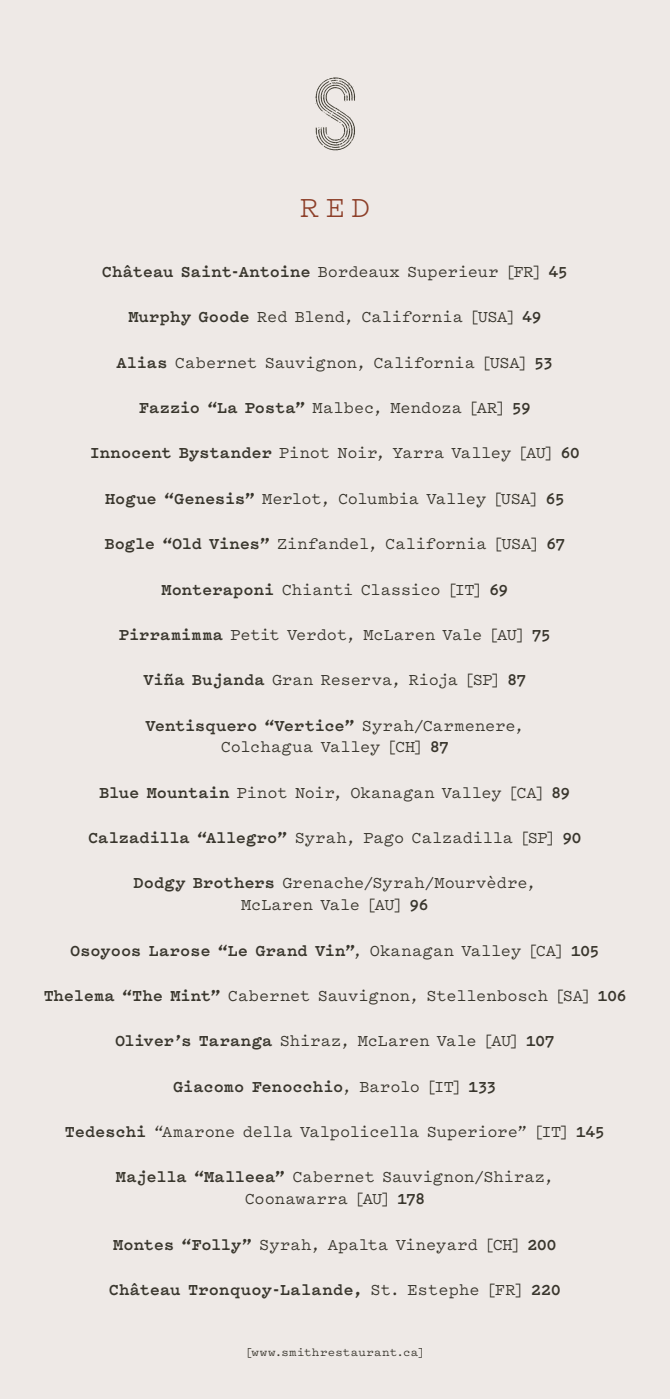
<style>
.page{position:relative;width:670px;height:1399px;background:#eee9e6}
.page>*{position:absolute;margin:0;border:0;box-sizing:border-box;transform-origin:0 0}
.t1{font:31.5px "Pitch";color:#98462e}
.t2{font:500 17.5px/21.7px "Pitch";letter-spacing:-.005em;color:#3e3c32;text-align:center;scale:.95 1}
.t3{font:700 17.5px "Pitch";color:#3e3c32;scale:.95 1}
.t4{font:500 12.25px "Pitch";letter-spacing:.02em;color:#3e3c32}
.s1{font-weight:500}
.s2{font-weight:700}
</style>
<div class="page">
<img style="left:315px;top:77px;width:41px;height:74px">
<h1 class="t1" style="left:299px;top:186px;width:73px">RED</h1>
<p class="t3" style="left:102px;top:260px;width:492px">Château Saint-Antoine <span class="s1">Bordeaux Superieur [FR]</span> 45</p>
<p class="t2" style="left:128px;top:305px;width:436px"><span class="s2">Murphy Goode</span> Red Blend, California [USA] <span class="s2">49</span></p>
<p class="t2" style="left:117px;top:351px;width:461px"><span class="s2">Alias</span> Cabernet Sauvignon, California [USA] <span class="s2">53</span></p>
<p class="t2" style="left:139px;top:396px;width:414px"><span class="s2">Fazzio “La Posta”</span> Malbec, Mendoza [AR] <span class="s2">59</span></p>
<p class="t2" style="left:90px;top:442px;width:517px"><span class="s2">Innocent Bystander</span> Pinot Noir, Yarra Valley [AU] <span class="s2">60</span></p>
<p class="t2" style="left:105px;top:487px;width:485px"><span class="s2">Hogue “Genesis”</span> Merlot, Columbia Valley [USA] <span class="s2">65</span></p>
<p class="t2" style="left:105px;top:532px;width:486px"><span class="s2">Bogle “Old Vines”</span> Zinfandel, California [USA] <span class="s2">67</span></p>
<p class="t2" style="left:162px;top:578px;width:366px"><span class="s2">Monteraponi</span> Chianti Classico [IT] <span class="s2">69</span></p>
<p class="t2" style="left:119px;top:623px;width:456px"><span class="s2">Pirramimma</span> Petit Verdot, McLaren Vale [AU] <span class="s2">75</span></p>
<p class="t2" style="left:144px;top:668px;width:404px"><span class="s2">Viña Bujanda</span> Gran Reserva, Rioja [SP] <span class="s2">87</span></p>
<p class="t2" style="left:145px;top:714px;width:400px"><span class="s2">Ventisquero “Vertice”</span> Syrah/Carmenere,<br>Colchagua Valley [CH] <span class="s2">87</span></p>
<p class="t2" style="left:99px;top:781px;width:497px"><span class="s2">Blue Mountain</span> Pinot Noir, Okanagan Valley [CA] <span class="s2">89</span></p>
<p class="t2" style="left:88px;top:826px;width:521px"><span class="s2">Calzadilla “Allegro”</span> Syrah, Pago Calzadilla [SP] <span class="s2">90</span></p>
<p class="t2" style="left:133px;top:871px;width:425px"><span class="s2">Dodgy Brothers</span> Grenache/Syrah/Mourvèdre,<br>McLaren Vale [AU] <span class="s2">96</span></p>
<p class="t3" style="left:70px;top:938px;width:558px">Osoyoos Larose “Le Grand Vin”<span class="s1">, Okanagan Valley [CA]</span> 105</p>
<p class="t2" style="left:43px;top:984px;width:615px"><span class="s2">Thelema “The Mint”</span> Cabernet Sauvignon, Stellenbosch [SA] <span class="s2">106</span></p>
<p class="t2" style="left:115px;top:1029px;width:464px"><span class="s2">Oliver’s Taranga</span> Shiraz, McLaren Vale [AU] <span class="s2">107</span></p>
<p class="t3" style="left:173px;top:1074px;width:342px">Giacomo Fenocchio<span class="s1">, Barolo [IT]</span> 133</p>
<p class="t2" style="left:65px;top:1120px;width:570px"><span class="s2">Tedeschi</span> “Amarone della Valpolicella Superiore” [IT] <span class="s2">145</span></p>
<p class="t2" style="left:116px;top:1165px;width:463px"><span class="s2">Majella “Malleea”</span> Cabernet Sauvignon/Shiraz,<br>Coonawarra [AU] <span class="s2">178</span></p>
<p class="t2" style="left:113px;top:1232px;width:468px"><span class="s2">Montes “Folly”</span> Syrah, Apalta Vineyard [CH] <span class="s2">200</span></p>
<p class="t3" style="left:109px;top:1277px;width:477px">Château Tronquoy-Lalande, <span class="s1">St. Estephe [FR]</span> 220</p>
<p class="t4" style="left:245px;top:1344px;width:180px">[www.smithrestaurant.ca]</p>
</div>
